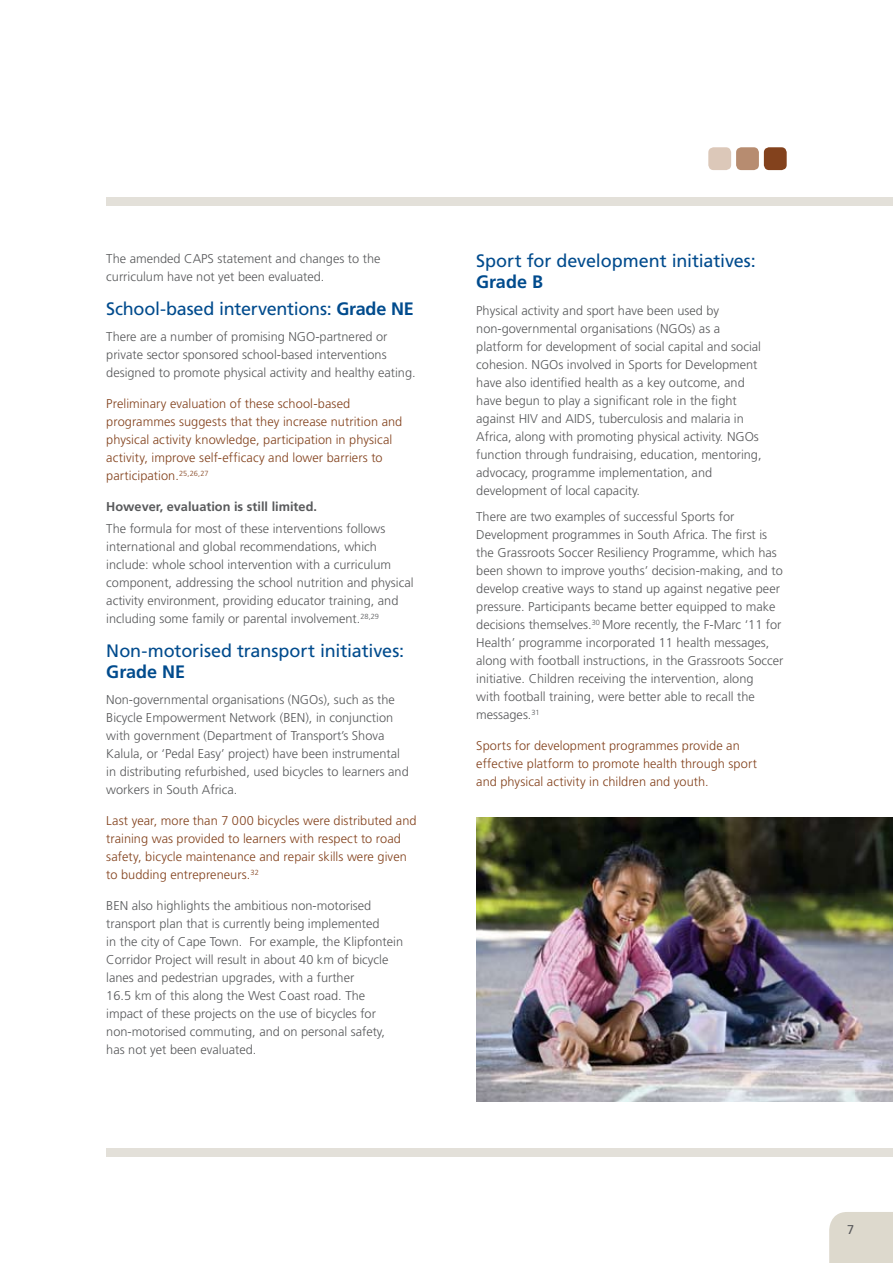
<style>
.page{position:relative;width:893px;height:1263px;background:#fff}
.page>*{position:absolute;margin:0;border:0;box-sizing:border-box;transform-origin:0 0}
.t1{font:18px "Frutiger";letter-spacing:-.01em;color:#004b8d}
.t2{font:700 18px "Frutiger";color:#004b8d}
.t3{font:300 12.75px/18px "Frutiger";color:#58595b}
.t4{font:300 12.75px/18px "Frutiger";letter-spacing:.005em;color:#83421d}
.t5{font:700 12.75px "Frutiger";color:#58595b}
.t6{font:12.75px "Frutiger";color:#58595b}
.s1{font-weight:700}
</style>
<div class="page">
<div style="left:106px;top:1148px;width:787px;height:9px;background:#e3e0d9"></div>
<div style="left:106px;top:198px;width:787px;height:8px;background:#e3e0d9"></div>
<div style="left:829px;top:1212px;width:64px;height:51px;background:#ddd9cd"></div>
<img style="left:476px;top:817px;width:417px;height:284px">
<div style="left:764px;top:147px;width:23px;height:23px;background:#83421d;border-radius:5px"></div>
<div style="left:736px;top:147px;width:23px;height:23px;background:#b78c70;border-radius:5px"></div>
<div style="left:708px;top:147px;width:23px;height:23px;background:#dcc8b9;border-radius:5px"></div>
<p class="t3" style="left:106px;top:250px;width:276px">The amended CAPS statement and changes to the curriculum have not yet been evaluated.</p>
<h1 class="t1" style="left:106px;top:298px;width:309px">School-based interventions: <span class="s1">Grade NE</span></h1>
<p class="t3" style="left:106px;top:328px;width:311px">There are a number of promising NGO-partnered or private sector sponsored school-based interventions designed to promote physical activity and healthy eating.</p>
<p class="t4" style="left:106px;top:395px;width:298px">Preliminary evaluation of these school-based programmes suggests that they increase nutrition and physical activity knowledge, participation in physical activity, improve self-efficacy and lower barriers to participation.<sup>25,26,27</sup></p>
<p class="t5" style="left:106px;top:499px;width:212px">However, evaluation is still limited.</p>
<p class="t3" style="left:106px;top:520px;width:309px">The formula for most of these interventions follows international and global recommendations, which include: whole school intervention with a curriculum component, addressing the school nutrition and physical activity environment, providing educator training, and including some family or parental involvement.<sup>28,29</sup></p>
<h1 class="t1" style="left:106px;top:640px;width:299px">Non-motorised transport initiatives:</h1>
<h1 class="t2" style="left:106px;top:661px;width:80px">Grade NE</h1>
<p class="t3" style="left:106px;top:691px;width:304px">Non-governmental organisations (NGOs), such as the Bicycle Empowerment Network (BEN), in conjunction with government (Department of Transport’s Shova Kalula, or ‘Pedal Easy’ project) have been instrumental in distributing refurbished, used bicycles to learners and workers in South Africa.</p>
<p class="t4" style="left:106px;top:812px;width:312px">Last year, more than 7 000 bicycles were distributed and training was provided to learners with respect to road safety, bicycle maintenance and repair skills were given to budding entrepreneurs.<sup>32</sup></p>
<p class="t3" style="left:106px;top:896px;width:298px">BEN also highlights the ambitious non-motorised transport plan that is currently being implemented<br>in the city of Cape Town. For example, the Klipfontein Corridor Project will result in about 40 km of bicycle lanes and pedestrian upgrades, with a further<br>16.5 km of this along the West Coast road. The impact of these projects on the use of bicycles for non-motorised commuting, and on personal safety, has not yet been evaluated.</p>
<h1 class="t1" style="left:476px;top:250px;width:281px">Sport for development initiatives:</h1>
<h1 class="t2" style="left:476px;top:271px;width:68px">Grade B</h1>
<p class="t3" style="left:476px;top:301px;width:287px">Physical activity and sport have been used by non-governmental organisations (NGOs) as a platform for development of social capital and social cohesion. NGOs involved in Sports for Development have also identified health as a key outcome, and have begun to play a significant role in the fight against HIV and AIDS, tuberculosis and malaria in Africa, along with promoting physical activity. NGOs function through fundraising, education, mentoring, advocacy, programme implementation, and development of local capacity.</p>
<p class="t3" style="left:476px;top:508px;width:309px">There are two examples of successful Sports for Development programmes in South Africa. The first is the Grassroots Soccer Resiliency Programme, which has been shown to improve youths’ decision-making, and to develop creative ways to stand up against negative peer pressure. Participants became better equipped to make decisions themselves.<sup>30</sup> More recently, the F-Marc ‘11 for Health’ programme incorporated 11 health messages, along with football instructions, in the Grassroots Soccer initiative. Children receiving the intervention, along<br>with football training, were better able to recall the messages.<sup>31</sup></p>
<p class="t4" style="left:476px;top:736px;width:282px">Sports for development programmes provide an effective platform to promote health through sport and physical activity in children and youth.</p>
<p class="t6" style="left:847px;top:1222px;width:9px">7</p>
</div>
